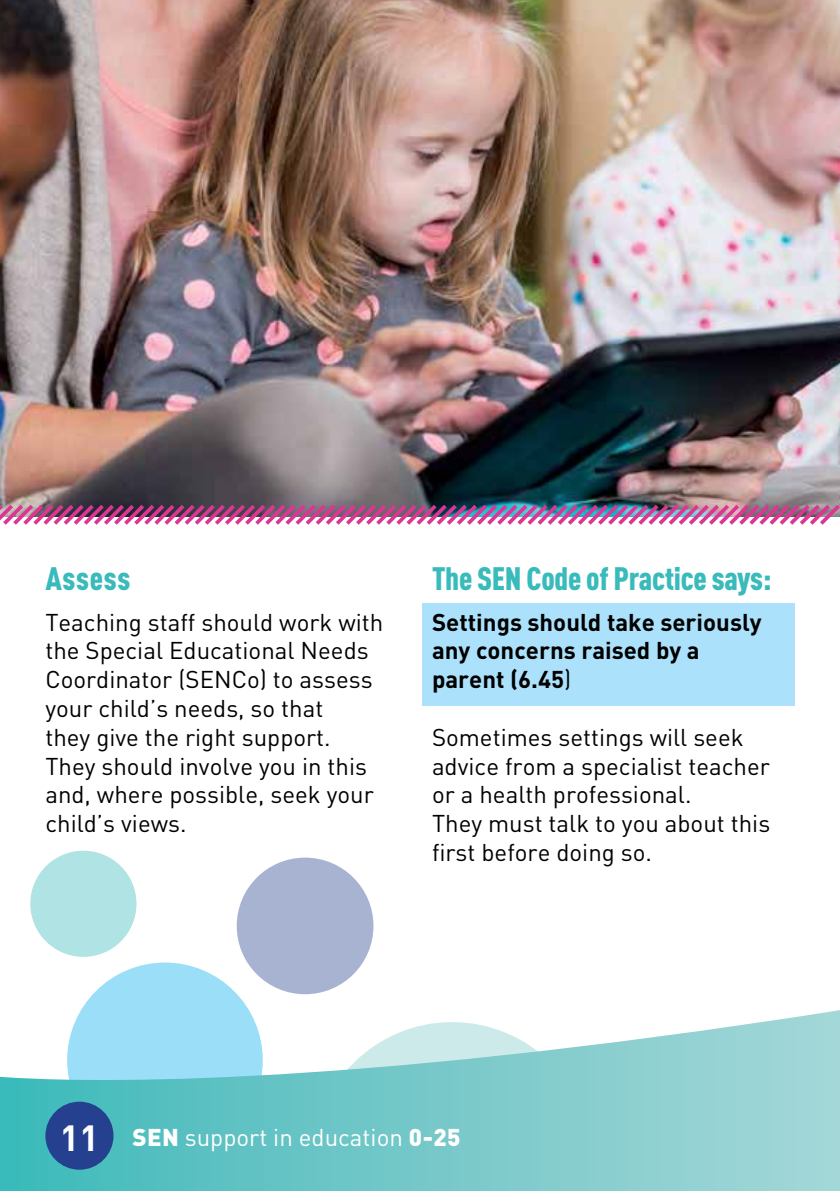
<style>
.page{position:relative;width:840px;height:1191px;background:#fff}
.page>*{position:absolute;margin:0;border:0;box-sizing:border-box;transform-origin:0 0}
.t1{font:900 32px "DIN Cond";letter-spacing:-.01em;color:#39babb}
.t2{font:24px/28.8px "DIN";color:#000}
.t3{font:700 24px/28.8px "DIN";color:#000}
.t4{font:24px "DIN";color:#fff}
.s1{font-weight:400}
.s2{font-weight:700;font-size:36px}
.s3{font-weight:900}
</style>
<div class="page">
<div style="left:421px;top:603px;width:373px;height:102px;background:#abe1fa"></div>
<div style="left:67px;top:962px;width:195px;height:196px;background:#9adef8;border-radius:50%"></div>
<div style="left:30px;top:850px;width:106px;height:107px;background:#b0e3e4;border-radius:50%"></div>
<div style="left:236px;top:857px;width:137px;height:137px;background:#a8b3d2;border-radius:50%"></div>
<svg style="left:0;top:1010px;width:839px;height:181px"></svg>
<img style="left:0;top:0;width:839px;height:501px">
<img style="left:0;top:501px;width:839px;height:24px">
<div style="left:45px;top:1101px;width:68px;height:68px;background:#25408f;border-radius:50%"></div>
<h1 class="t1" style="left:45px;top:559px;width:87px">Assess</h1>
<p class="t2" style="left:45px;top:607px;width:339px">Teaching staff should work with the Special Educational Needs<br>Coordinator (SENCo) to assess your child’s needs, so that<br>they give the right support.<br>They should involve you in this and, where possible, seek your child’s views.</p>
<h1 class="t1" style="left:432px;top:559px;width:341px">The SEN Code of Practice says:</h1>
<p class="t3" style="left:432px;top:606px;width:331px">Settings should take seriously any concerns raised by a parent (6.45<span class="s1">)</span></p>
<p class="t2" style="left:432px;top:722px;width:339px">Sometimes settings will seek advice from a specialist teacher or a health professional.<br>They must talk to you about this first before doing so.</p>
<p class="t4" style="left:60px;top:1122px;width:402px"><span class="s2">11</span> <span class="s3">SEN</span> support in education <span class="s3">0-25</span></p>
</div>
